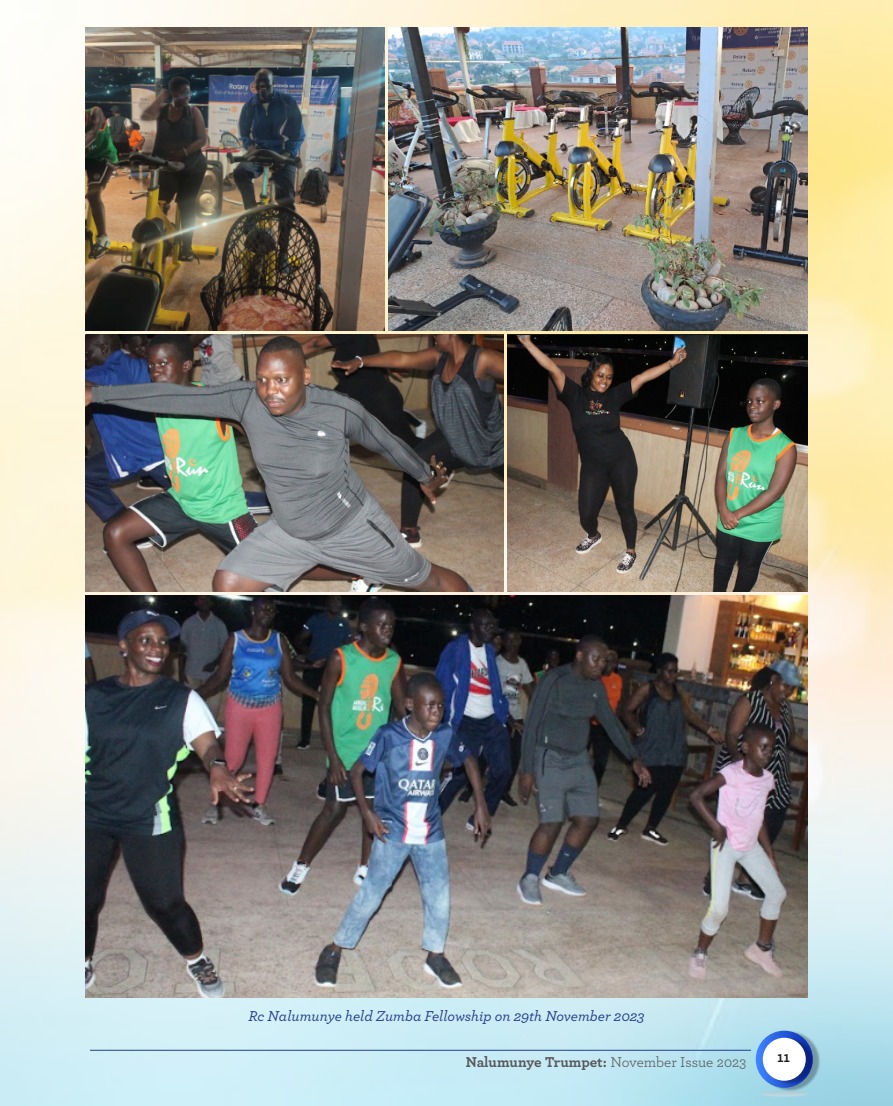
<style>
.page{position:relative;width:893px;height:1106px;background:#fff}
.page>*{position:absolute;margin:0;border:0;box-sizing:border-box;transform-origin:0 0}
.t1{font:italic 500 15px "Archer";color:#253f8e}
.t2{font:700 15px "Archer";letter-spacing:-.005em;color:#57585a}
.t3{font:700 15px "Archer";color:#231f20}
.s1{font-weight:400}
</style>
<div class="page">
<img style="left:0;top:0;width:893px;height:1106px">
<img style="left:85px;top:28px;width:299px;height:302px">
<img style="left:388px;top:28px;width:420px;height:302px">
<img style="left:85px;top:335px;width:419px;height:256px">
<img style="left:507px;top:335px;width:301px;height:256px">
<img style="left:85px;top:595px;width:723px;height:402px">
<img style="left:758px;top:1029px;width:62px;height:63px">
<svg style="left:756px;top:1030px;width:57px;height:57px"></svg>
<img style="left:765px;top:1036px;width:49px;height:49px">
<div style="left:763px;top:1037px;width:43px;height:43px;background:#fff;border-radius:50%"></div>
<svg style="left:760px;top:1091px;width:48px;height:5px"></svg>
<hr style="left:90px;top:1050px;width:661px;height:1px;background:#253f8e">
<p class="t1" style="left:248px;top:1004px;width:397px">Rc Nalumunye held Zumba Fellowship on 29th November 2023</p>
<p class="t2" style="left:466px;top:1049px;width:282px">Nalumunye Trumpet: <span class="s1">November Issue 2023</span></p>
<p class="t3" style="left:777px;top:1045px;width:15px">11</p>
</div>
